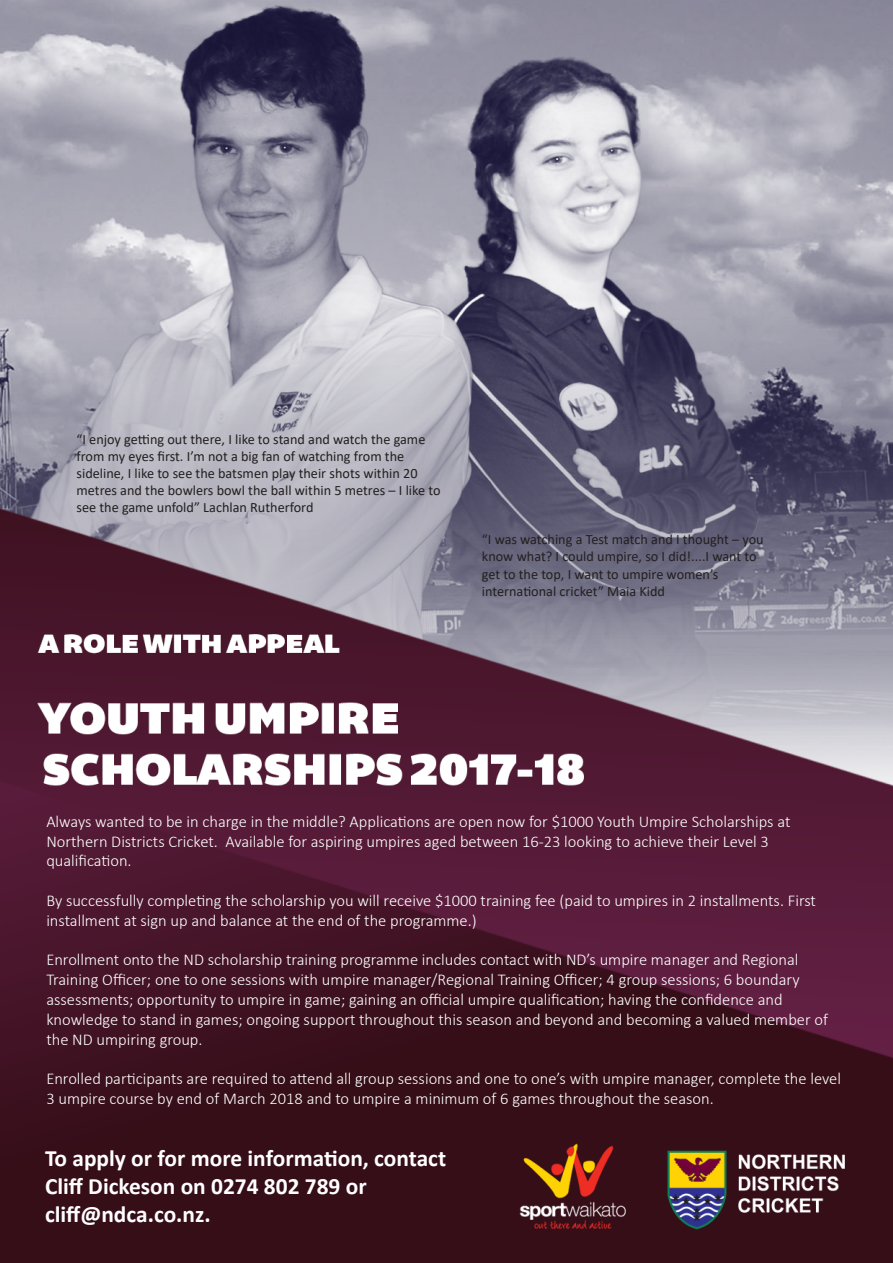
<style>
.page{position:relative;width:893px;height:1263px;background:#fff}
.page>*{position:absolute;margin:0;border:0;box-sizing:border-box;transform-origin:0 0}
.t1{font:700 23.4px "Calibri";color:#fff}
.t2{font:300 16.5px/19.8px "Calibri";color:#fff}
.t3{font:14.25px/17.1px "Calibri";color:#231f20}
</style>
<div class="page">
<img style="left:0;top:0;width:893px;height:1263px">
<p class="t3" style="left:77px;top:430px;width:350px">“I enjoy getting out there, I like to stand and watch the game from my eyes first. I’m not a big fan of watching from the</p>
<p class="t3" style="left:77px;top:464px;width:366px">sideline, I like to see the batsmen play their shots within 20 metres and the bowlers bowl the ball within 5 metres – I like to see the game unfold” Lachlan Rutherford</p>
<p class="t3" style="left:482px;top:531px;width:283px">“I was watching a Test match and I thought – you know what? I could umpire, so I did!....I want to get to the top, I want to umpire women’s</p>
<p class="t3" style="left:482px;top:582px;width:185px">international cricket” Maia Kidd</p>
<p class="t2" style="left:46px;top:811px;width:746px">Always wanted to be in charge in the middle? Applications are open now for $1000 Youth Umpire Scholarships at</p>
<p class="t2" style="left:46px;top:831px;width:724px">Northern Districts Cricket. Available for aspiring umpires aged between 16-23 looking to achieve their Level 3</p>
<p class="t2" style="left:46px;top:851px;width:87px">qualification.</p>
<p class="t2" style="left:46px;top:890px;width:771px">By successfully completing the scholarship you will receive $1000 training fee (paid to umpires in 2 installments. First installment at sign up and balance at the end of the programme.)</p>
<p class="t2" style="left:46px;top:950px;width:754px">Enrollment onto the ND scholarship training programme includes contact with ND’s umpire manager and Regional</p>
<p class="t2" style="left:46px;top:969px;width:755px">Training Officer; one to one sessions with umpire manager/Regional Training Officer; 4 group sessions; 6 boundary</p>
<p class="t2" style="left:46px;top:989px;width:738px">assessments; opportunity to umpire in game; gaining an official umpire qualification; having the confidence and</p>
<p class="t2" style="left:46px;top:1009px;width:783px">knowledge to stand in games; ongoing support throughout this season and beyond and becoming a valued member of the ND umpiring group.</p>
<p class="t2" style="left:46px;top:1068px;width:796px">Enrolled participants are required to attend all group sessions and one to one’s with umpire manager, complete the level<br>3 umpire course by end of March 2018 and to umpire a minimum of 6 games throughout the season.</p>
<p class="t1" style="left:45px;top:1141px;width:403px">To apply or for more information, contact</p>
<p class="t1" style="left:45px;top:1169px;width:323px">Cliff Dickeson on 0274 802 789 or</p>
<p class="t1" style="left:45px;top:1197px;width:167px">cliff@ndca.co.nz.</p>
</div>
